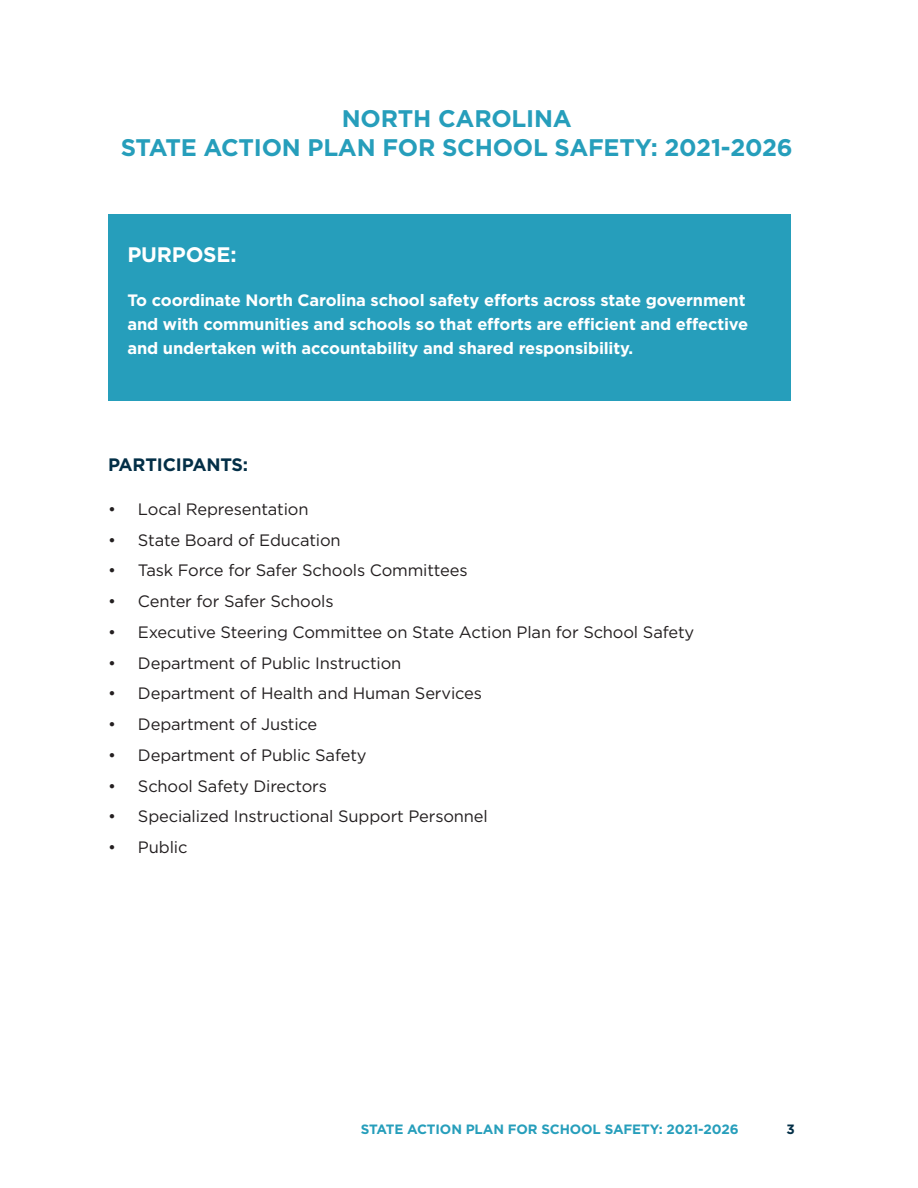
<style>
.page{position:relative;width:918px;height:1188px;background:#fff}
.page>*{position:absolute;margin:0;border:0;box-sizing:border-box;transform-origin:0 0}
.Main_Head{font:700 24px/28.8px "Gotham";letter-spacing:-.01em;color:#269ebb;text-align:center}
.BOX_heading_indent{font:700 21px "Gotham";letter-spacing:-.01em;color:#fff}
.Heading{font:700 18px "Gotham";letter-spacing:-.01em;color:#032f47}
.Bullets{font:16.5px "Gotham";letter-spacing:-.01em;color:#231f20}
.BOX_text_indents{font:700 16.5px/24px "Gotham";letter-spacing:-.01em;color:#fff}
.t1{font:700 13.5px "Gotham";letter-spacing:-.01em;color:#269ebb}
.t2{font:700 13.5px "Gotham";color:#032f47}
</style>
<div class="page">
<div style="left:108px;top:214px;width:683px;height:187px;background:#269ebb"></div>
<p class="Main_Head" style="left:121px;top:104px;width:673px">NORTH CAROLINA<br>STATE ACTION PLAN FOR SCHOOL SAFETY: 2021-2026</p>
<p class="BOX_heading_indent" style="left:128px;top:241px;width:111px">PURPOSE:</p>
<p class="BOX_text_indents" style="left:128px;top:289px;width:622px">To coordinate North Carolina school safety efforts across state government and with communities and schools so that efforts are efficient and effective and undertaken with accountability and shared responsibility.</p>
<p class="Heading" style="left:108px;top:452px;width:142px">PARTICIPANTS:</p>
<p class="Bullets" style="left:108px;top:498px;width:202px">• Local Representation</p>
<p class="Bullets" style="left:108px;top:529px;width:234px">• State Board of Education</p>
<p class="Bullets" style="left:108px;top:560px;width:361px">• Task Force for Safer Schools Committees</p>
<p class="Bullets" style="left:108px;top:591px;width:227px">• Center for Safer Schools</p>
<p class="Bullets" style="left:108px;top:621px;width:588px">• Executive Steering Committee on State Action Plan for School Safety</p>
<p class="Bullets" style="left:108px;top:652px;width:295px">• Department of Public Instruction</p>
<p class="Bullets" style="left:108px;top:683px;width:376px">• Department of Health and Human Services</p>
<p class="Bullets" style="left:108px;top:714px;width:211px">• Department of Justice</p>
<p class="Bullets" style="left:108px;top:744px;width:260px">• Department of Public Safety</p>
<p class="Bullets" style="left:108px;top:775px;width:220px">• School Safety Directors</p>
<p class="Bullets" style="left:108px;top:806px;width:381px">• Specialized Instructional Support Personnel</p>
<p class="Bullets" style="left:108px;top:837px;width:81px">• Public</p>
<p class="t1" style="left:361px;top:1120px;width:379px">STATE ACTION PLAN FOR SCHOOL SAFETY: 2021-2026</p>
<p class="t2" style="left:787px;top:1120px;width:10px">3</p>
</div>
